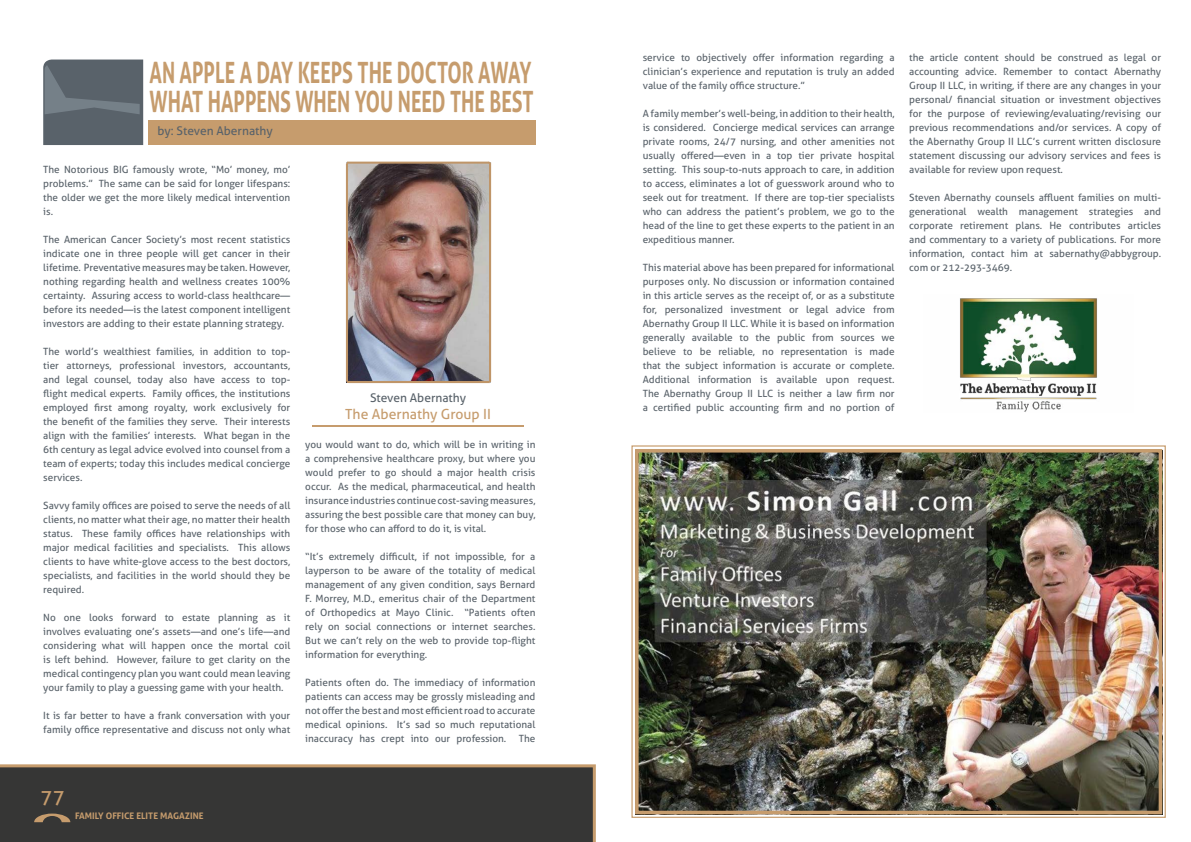
<style>
.page{position:relative;width:1191px;height:842px;background:#fff}
.page>*{position:absolute;margin:0;border:0;box-sizing:border-box;transform-origin:0 0}
.t1{font:700 29.4px/28.1px "Aller";color:#c69c6d;scale:.67 1}
.t2{font:20px "Aller";color:#c69c6d}
.t3{font:14px "Aller";color:#c69c6d}
.t4{font:12px "Aller";color:#59626a}
.t5{font:10px/14px "Aller";color:#59626a;text-align:justify}
.t6{font:700 9px "Aller";color:#c69c6d}
</style>
<div class="page">
<div style="left:0;top:764px;width:596px;height:78px;background:#363635"></div>
<svg style="left:34px;top:813px;width:36px;height:9px"></svg>
<img style="left:345px;top:161px;width:146px;height:222px">
<hr style="left:312px;top:426px;width:212px;height:1px;background:#c69c6d">
<div style="left:148px;top:121px;width:387px;height:24px;background:#c69c6d"></div>
<svg style="left:43px;top:60px;width:100px;height:85px;background:#5e676f"></svg>
<img style="left:960px;top:298px;width:137px;height:114px">
<img style="left:631px;top:445px;width:535px;height:373px">
<div style="left:635px;top:449px;width:527px;height:365px;border:4px solid #c69c6d"></div>
<h1 class="t1" style="left:150px;top:59px;width:575px">AN APPLE A DAY KEEPS THE DOCTOR AWAY<br>WHAT HAPPENS WHEN YOU NEED THE BEST</h1>
<p class="t4" style="left:158px;top:124px;width:117px">by: Steven Abernathy</p>
<p class="t5" style="left:43px;top:163px;width:249px">The Notorious BIG famously wrote, “Mo’ money, mo’ problems.” The same can be said for longer lifespans: the older we get the more likely medical intervention is.</p>
<p class="t5" style="left:43px;top:233px;width:249px">The American Cancer Society’s most recent statistics indicate one in three people will get cancer in their lifetime. Preventative measures may be taken. However, nothing regarding health and wellness creates 100% certainty. Assuring access to world-class healthcare— before its needed—is the latest component intelligent investors are adding to their estate planning strategy.</p>
<p class="t5" style="left:43px;top:345px;width:249px">The world’s wealthiest families, in addition to top&shy;tier attorneys, professional investors, accountants, and legal counsel, today also have access to top&shy;flight medical experts. Family offices, the institutions employed first among royalty, work exclusively for the benefit of the families they serve. Their interests align with the families’ interests. What began in the 6th century as legal advice evolved into counsel from a team of experts; today this includes medical concierge services.</p>
<p class="t5" style="left:43px;top:499px;width:249px">Savvy family offices are poised to serve the needs of all clients, no matter what their age, no matter their health status. These family offices have relationships with major medical facilities and specialists. This allows clients to have white-glove access to the best doctors, specialists, and facilities in the world should they be required.</p>
<p class="t5" style="left:43px;top:611px;width:249px">No one looks forward to estate planning as it involves evaluating one’s assets—and one’s life—and considering what will happen once the mortal coil is left behind. However, failure to get clarity on the medical contingency plan you want could mean leaving your family to play a guessing game with your health.</p>
<p class="t5" style="left:43px;top:709px;width:249px">It is far better to have a frank conversation with your family office representative and discuss not only what</p>
<p class="t4" style="left:370px;top:391px;width:98px">Steven Abernathy</p>
<h3 class="t3" style="left:345px;top:406px;width:147px">The Abernathy Group II</h3>
<p class="t5" style="left:305px;top:437px;width:232px">you would want to do, which will be in writing in a comprehensive healthcare proxy, but where you would prefer to go should a major health crisis occur. As the medical, pharmaceutical, and health insurance industries continue cost-saving measures, assuring the best possible care that money can buy, for those who can afford to do it, is vital.</p>
<p class="t5" style="left:305px;top:549px;width:232px">“It’s extremely difficult, if not impossible, for a layperson to be aware of the totality of medical management of any given condition, says Bernard F. Morrey, M.D., emeritus chair of the Department of Orthopedics at Mayo Clinic. “Patients often rely on social connections or internet searches.<br>But we can’t rely on the web to provide top-flight information for everything.</p>
<p class="t5" style="left:305px;top:675px;width:232px">Patients often do. The immediacy of information patients can access may be grossly misleading and not offer the best and most efficient road to accurate medical opinions. It’s sad so much reputational inaccuracy has crept into our profession. The</p>
<h2 class="t2" style="left:41px;top:785px;width:26px">77</h2>
<p class="t6" style="left:75px;top:811px;width:130px">FAMILY OFFICE ELITE MAGAZINE</p>
<p class="t5" style="left:643px;top:51px;width:253px">service to objectively offer information regarding a clinician’s experience and reputation is truly an added value of the family office structure.”</p>
<p class="t5" style="left:643px;top:107px;width:253px">A family member’s well-being, in addition to their health, is considered. Concierge medical services can arrange private rooms, 24/7 nursing, and other amenities not usually offered—even in a top tier private hospital setting. This soup-to-nuts approach to care, in addition to access, eliminates a lot of guesswork around who to seek out for treatment. If there are top-tier specialists who can address the patient’s problem, we go to the head of the line to get these experts to the patient in an expeditious manner.</p>
<p class="t5" style="left:643px;top:261px;width:253px">This material above has been prepared for informational purposes only. No discussion or information contained in this article serves as the receipt of, or as a substitute for, personalized investment or legal advice from Abernathy Group II LLC. While it is based on information generally available to the public from sources we believe to be reliable, no representation is made that the subject information is accurate or complete.<br>Additional information is available upon request.<br>The Abernathy Group II LLC is neither a law firm nor a certified public accounting firm and no portion of</p>
<p class="t5" style="left:909px;top:51px;width:253px">the article content should be construed as legal or accounting advice. Remember to contact Abernathy Group II LLC, in writing, if there are any changes in your personal/ financial situation or investment objectives for the purpose of reviewing/evaluating/revising our previous recommendations and/or services. A copy of the Abernathy Group II LLC’s current written disclosure statement discussing our advisory services and fees is available for review upon request.</p>
<p class="t5" style="left:909px;top:191px;width:253px">Steven Abernathy counsels affluent families on multi&shy;generational wealth management strategies and corporate retirement plans. He contributes articles and commentary to a variety of publications. For more information, contact him at sabernathy@abbygroup. com or 212-293-3469.</p>
</div>
